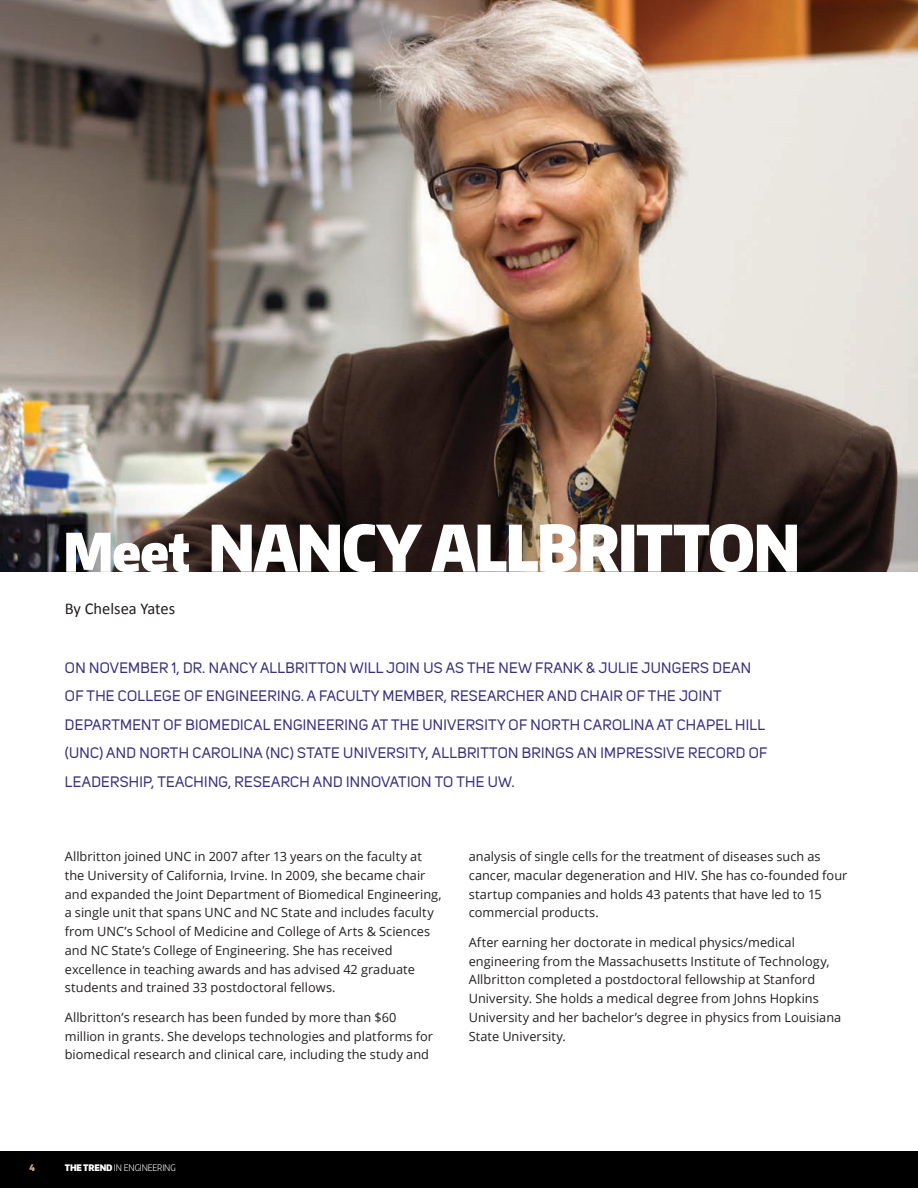
<style>
.page{position:relative;width:918px;height:1188px;background:#fff}
.page>*{position:absolute;margin:0;border:0;box-sizing:border-box;transform-origin:0 0}
.t1{font:16.5px "Calibri";color:#231f20}
.t2{font:15px/28.5px "Uni Sans";letter-spacing:.02em;color:#372e7e}
.t3{font:12.75px/18.8px "Open Sans";letter-spacing:.005em;color:#231f20}
.t4{font:300 9px "Encode Sans Condensed";letter-spacing:-.01em;color:#fff}
.t5{font:900 9px "Encode Sans Condensed";color:#cdb086}
.s1{font-weight:900}
</style>
<div class="page">
<div style="left:0;top:1151px;width:918px;height:37px;background:#000"></div>
<img style="left:0;top:0;width:918px;height:571px">
<svg style="left:212px;top:524px;width:585px;height:48px"></svg>
<svg style="left:66px;top:533px;width:123px;height:39px"></svg>
<p class="t1" style="left:65px;top:598px;width:112px">By Chelsea Yates</p>
<p class="t2" style="left:65px;top:653px;width:704px">ON NOVEMBER 1, DR. NANCY ALLBRITTON WILL JOIN US AS THE NEW FRANK &amp; JULIE JUNGERS DEAN OF THE COLLEGE OF ENGINEERING. A FACULTY MEMBER, RESEARCHER AND CHAIR OF THE JOINT DEPARTMENT OF BIOMEDICAL ENGINEERING AT THE UNIVERSITY OF NORTH CAROLINA AT CHAPEL HILL (UNC) AND NORTH CAROLINA (NC) STATE UNIVERSITY, ALLBRITTON BRINGS AN IMPRESSIVE RECORD OF LEADERSHIP, TEACHING, RESEARCH AND INNOVATION TO THE UW.</p>
<p class="t3" style="left:65px;top:847px;width:378px">Allbritton joined UNC in 2007 after 13 years on the faculty at the University of California, Irvine. In 2009, she became chair and expanded the Joint Department of Biomedical Engineering, a single unit that spans UNC and NC State and includes faculty from UNC’s School of Medicine and College of Arts &amp; Sciences and NC State’s College of Engineering. She has received excellence in teaching awards and has advised 42 graduate students and trained 33 postdoctoral fellows.</p>
<p class="t3" style="left:65px;top:1008px;width:370px">Allbritton’s research has been funded by more than $60 million in grants. She develops technologies and platforms for biomedical research and clinical care, including the study and</p>
<p class="t3" style="left:469px;top:847px;width:380px">analysis of single cells for the treatment of diseases such as cancer, macular degeneration and HIV. She has co-founded four startup companies and holds 43 patents that have led to 15 commercial products.</p>
<p class="t3" style="left:469px;top:933px;width:374px">After earning her doctorate in medical physics/medical engineering from the Massachusetts Institute of Technology, Allbritton completed a postdoctoral fellowship at Stanford University. She holds a medical degree from Johns Hopkins University and her bachelor’s degree in physics from Louisiana State University.</p>
<p class="t5" style="left:29px;top:1162px;width:7px">4</p>
<p class="t4" style="left:65px;top:1162px;width:112px"><span class="s1">THE TREND</span> IN ENGINEERING</p>
</div>
